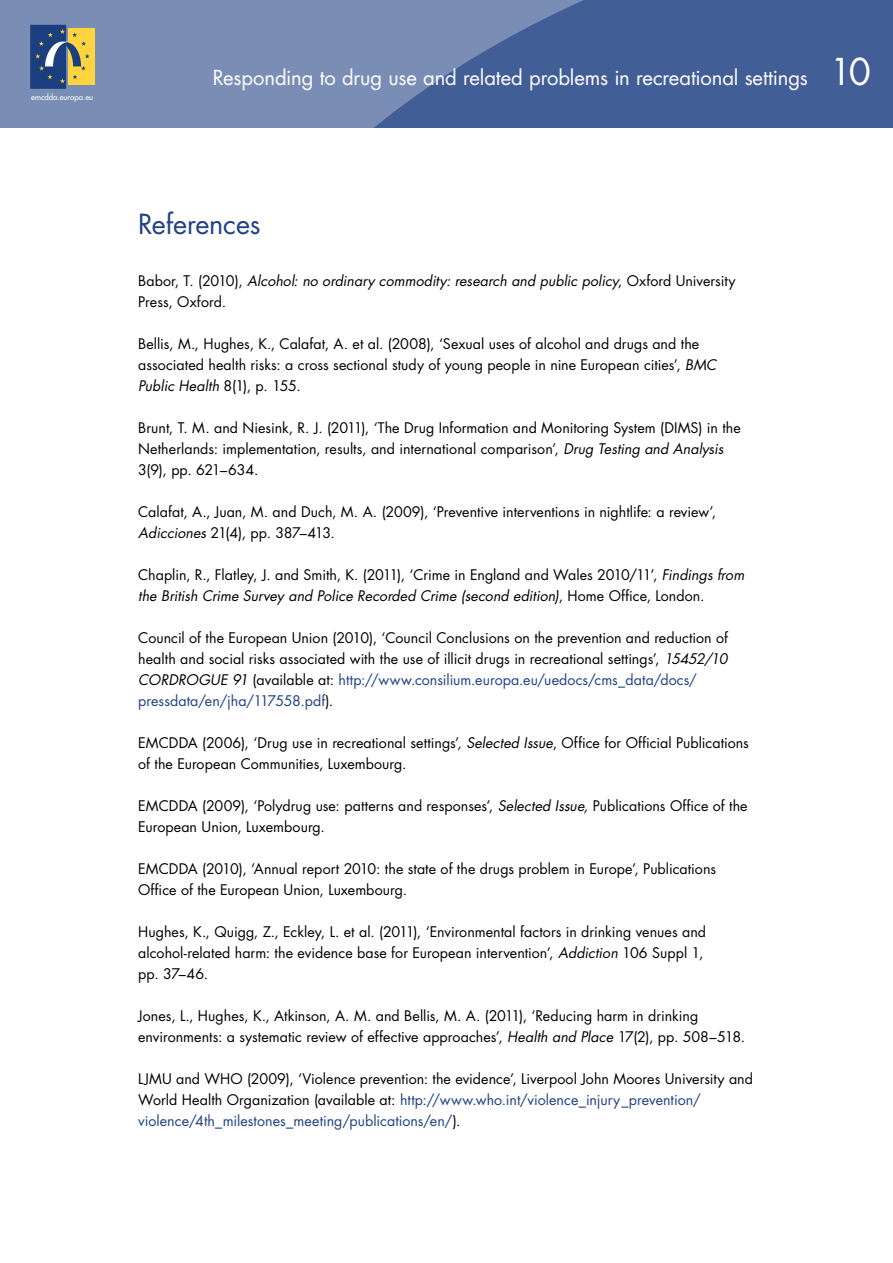
<style>
.page{position:relative;width:893px;height:1263px;background:#fff}
.page>*{position:absolute;margin:0;border:0;box-sizing:border-box;transform-origin:0 0}
._01-Titulo1{font:27px "Futura";letter-spacing:-.01em;color:#204184}
.t1{font:20.25px "Futura";letter-spacing:-.005em;color:#fff}
._04-Texto_general{font:14.25px/21px "Futura";letter-spacing:.005em;color:#000}
._04-Texto_general-2{font:italic 14.25px/21px "Futura";letter-spacing:.005em;color:#000}
.t2{font:7.8px "Futura";color:#fff}
.s1{font-size:36px}
.s2{font-style:normal}
.s3{font-style:italic}
.s4{color:#204184}
</style>
<div class="page">
<div style="left:0;top:0;width:893px;height:128px;background:#798db5"></div>
<svg style="left:61px;top:0;width:832px;height:128px;fill:#425e97"></svg>
<div style="left:68px;top:29px;width:26px;height:56px;background:#ffd43f"></div>
<svg style="left:30px;top:25px;width:60px;height:64px"></svg>
<p class="t2" style="left:31px;top:92px;width:63px">emcdda.europa.eu</p>
<h2 class="t1" style="left:213px;top:64px;width:660px">Responding to drug use and related problems in recreational settings <span class="s1">10</span></h2>
<p class="_01-Titulo1" style="left:138px;top:205px;width:124px">References</p>
<p class="_04-Texto_general-2" style="left:138px;top:270px;width:599px"><span class="s2">Babor, T. (2010),</span> Alcohol: no ordinary commodity: research and public policy<span class="s2">, Oxford University<br>Press, Oxford.</span></p>
<p class="_04-Texto_general" style="left:138px;top:333px;width:580px">Bellis, M., Hughes, K., Calafat, A. et al. (2008), ‘Sexual uses of alcohol and drugs and the associated health risks: a cross sectional study of young people in nine European cities’, <span class="s3">BMC<br>Public Health</span> 8(1), p. 155.</p>
<p class="_04-Texto_general" style="left:138px;top:417px;width:604px">Brunt, T. M. and Niesink, R. J. (2011), ‘The Drug Information and Monitoring System (DIMS) in the<br>Netherlands: implementation, results, and international comparison’, <span class="s3">Drug Testing and Analysis<br></span>3(9), pp. 621–634.</p>
<p class="_04-Texto_general" style="left:138px;top:501px;width:580px">Calafat, A., Juan, M. and Duch, M. A. (2009), ‘Preventive interventions in nightlife: a review’,<br><span class="s3">Adicciones</span> 21(4), pp. 387–413.</p>
<p class="_04-Texto_general" style="left:138px;top:564px;width:608px">Chaplin, R., Flatley, J. and Smith, K. (2011), ‘Crime in England and Wales 2010/11’, <span class="s3">Findings from the British Crime Survey and Police Recorded Crime (second edition)</span>, Home Office, London.</p>
<p class="_04-Texto_general" style="left:138px;top:627px;width:591px">Council of the European Union (2010), ‘Council Conclusions on the prevention and reduction of health and social risks associated with the use of illicit drugs in recreational settings’, <span class="s3">15452/10<br>CORDROGUE 91</span> (available at: <span class="s4">http://www.consilium.europa.eu/uedocs/cms_data/docs/ pressdata/en/jha/117558.pdf</span>).</p>
<p class="_04-Texto_general" style="left:138px;top:732px;width:612px">EMCDDA (2006), ‘Drug use in recreational settings’<span class="s3">, Selected Issue</span>, Office for Official Publications of the European Communities, Luxembourg.</p>
<p class="_04-Texto_general" style="left:138px;top:795px;width:611px">EMCDDA (2009), ‘Polydrug use: patterns and responses’, <span class="s3">Selected Issue,</span> Publications Office of the<br>European Union, Luxembourg.</p>
<p class="_04-Texto_general" style="left:138px;top:858px;width:579px">EMCDDA (2010), ‘Annual report 2010: the state of the drugs problem in Europe’, Publications<br>Office of the European Union, Luxembourg.</p>
<p class="_04-Texto_general" style="left:138px;top:921px;width:569px">Hughes, K., Quigg, Z., Eckley, L. et al. (2011), ‘Environmental factors in drinking venues and alcohol-related harm: the evidence base for European intervention’, <span class="s3">Addiction</span> 106 Suppl 1, pp. 37–46.</p>
<p class="_04-Texto_general" style="left:138px;top:1005px;width:608px">Jones, L., Hughes, K., Atkinson, A. M. and Bellis, M. A. (2011), ‘Reducing harm in drinking environments: a systematic review of effective approaches’, <span class="s3">Health and Place</span> 17(2), pp. 508–518.</p>
<p class="_04-Texto_general" style="left:138px;top:1068px;width:616px">LJMU and WHO (2009), ‘Violence prevention: the evidence’, Liverpool John Moores University and<br>World Health Organization (available at: <span class="s4">http://www.who.int/violence_injury_prevention/ violence/4th_milestones_meeting/publications/en/</span>).</p>
</div>
